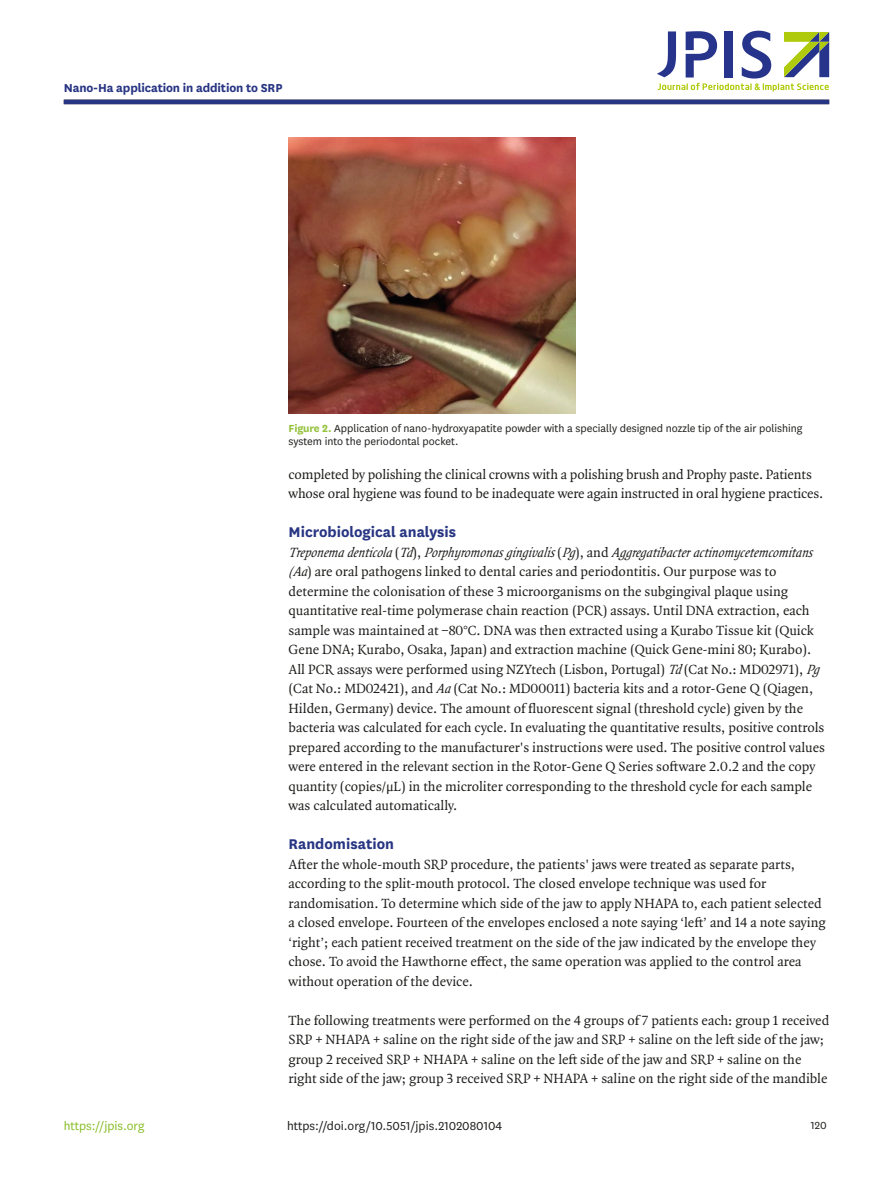
<style>
.page{position:relative;width:893px;height:1191px;background:#fff}
.page>*{position:absolute;margin:0;border:0;box-sizing:border-box;transform-origin:0 0}
.body_title2{font:700 16.5px "National";color:#283583}
.body_p_first{font:14.25px/19.5px "Quadraat OT";color:#1d1d1b}
.body_p{font:14.25px/19.5px "Quadraat OT";letter-spacing:-.005em;color:#1d1d1b}
.doi_running_footer{font:13.5px "National";color:#1d1d1b}
.alt-title-type{font:700 13.5px "National";letter-spacing:-.01em;color:#283583}
.url{font:13.5px "National";color:#87bd25}
.fig_caption{font:12px/13.5px "National";color:#1d1d1b}
.s1{font-weight:700;color:#96c23e}
.s2{font-style:italic}
</style>
<div class="page">
<hr style="left:64px;top:100px;width:765px;height:4px;background:#283583">
<svg style="left:657px;top:31px;width:172px;height:60px"></svg>
<img style="left:289px;top:137px;width:286px;height:277px">
<p class="alt-title-type" style="left:64px;top:78px;width:220px">Nano-Ha application in addition to SRP</p>
<p class="fig_caption" style="left:289px;top:421px;width:516px"><span class="s1">Figure 2.</span> Application of nano-hydroxyapatite powder with a specially designed nozzle tip of the air polishing system into the periodontal pocket.</p>
<p class="body_p" style="left:289px;top:464px;width:536px">completed by polishing the clinical crowns with a polishing brush and Prophy paste. Patients whose oral hygiene was found to be inadequate were again instructed in oral hygiene practices.</p>
<p class="body_title2" style="left:289px;top:520px;width:169px">Microbiological analysis</p>
<p class="body_p_first" style="left:289px;top:542px;width:538px"><span class="s2">Treponemadenticola</span>( <span class="s2">Td</span>) , <span class="s2">Porphyromonasgingivalis</span>( <span class="s2">Pg</span> ) , a n d <span class="s2">Aggreg atibacteractinomycetemcomitans (Aa</span>) are oral pathogens linked to dental caries and periodontitis. Our purpose was to determine the colonisation of these 3 microorganisms on the subgingival plaque using quantitative real-time polymerase chain reaction (PCR) assays. Until DNA extraction, each sample was maintained at −80°C. DNA was then extracted using a Kurabo Tissue kit (Quick Gene DNA; Kurabo, Osaka, Japan) and extraction machine (Quick Gene-mini 80; Kurabo).<br>All PCR assays were performed using NZYtech (Lisbon, Portugal) <span class="s2">Td</span>(Cat No.: MD02971), <span class="s2">Pg </span>(Cat No.: MD02421), and <span class="s2">Aa</span>(Cat No.: MD00011) bacteria kits and a rotor-Gene Q (Qiagen, Hilden, Germany) device. The amount of fluorescent signal (threshold cycle) given by the bacteria was calculated for each cycle. In evaluating the quantitative results, positive controls prepared according to the manufacturer's instructions were used. The positive control values were entered in the relevant section in the Rotor-Gene Q Series software 2.0.2 and the copy quantity (copies/µL) in the microliter corresponding to the threshold cycle for each sample was calculated automatically.</p>
<p class="body_title2" style="left:289px;top:832px;width:107px">Randomisation</p>
<p class="body_p_first" style="left:289px;top:854px;width:539px">After the whole-mouth SRP procedure, the patients' jaws were treated as separate parts, according to the split-mouth protocol. The closed envelope technique was used for randomisation. To determine which side of the jaw to apply NHAPA to, each patient selected a closed envelope. Fourteen of the envelopes enclosed a note saying ‘left’ and 14 a note saying ‘right’; each patient received treatment on the side of the jaw indicated by the envelope they chose. To avoid the Hawthorne effect, the same operation was applied to the control area without operation of the device.</p>
<p class="body_p" style="left:289px;top:1010px;width:542px">The following treatments were performed on the 4 groups of 7 patients each: group 1 received SRP + NHAPA + saline on the right side of the jaw and SRP + saline on the left side of the jaw; group 2 received SRP + NHAPA + saline on the left side of the jaw and SRP + saline on the right side of the jaw; group 3 received SRP + NHAPA + saline on the right side of the mandible</p>
<p class="doi_running_footer" style="left:287px;top:1116px;width:217px">https://doi.org/10.5051/jpis.2102080104</p>
<p class="url" style="left:64px;top:1116px;width:82px">https://jpis.org</p>
<p class="fig_caption" style="left:811px;top:1118px;width:17px">120</p>
</div>
